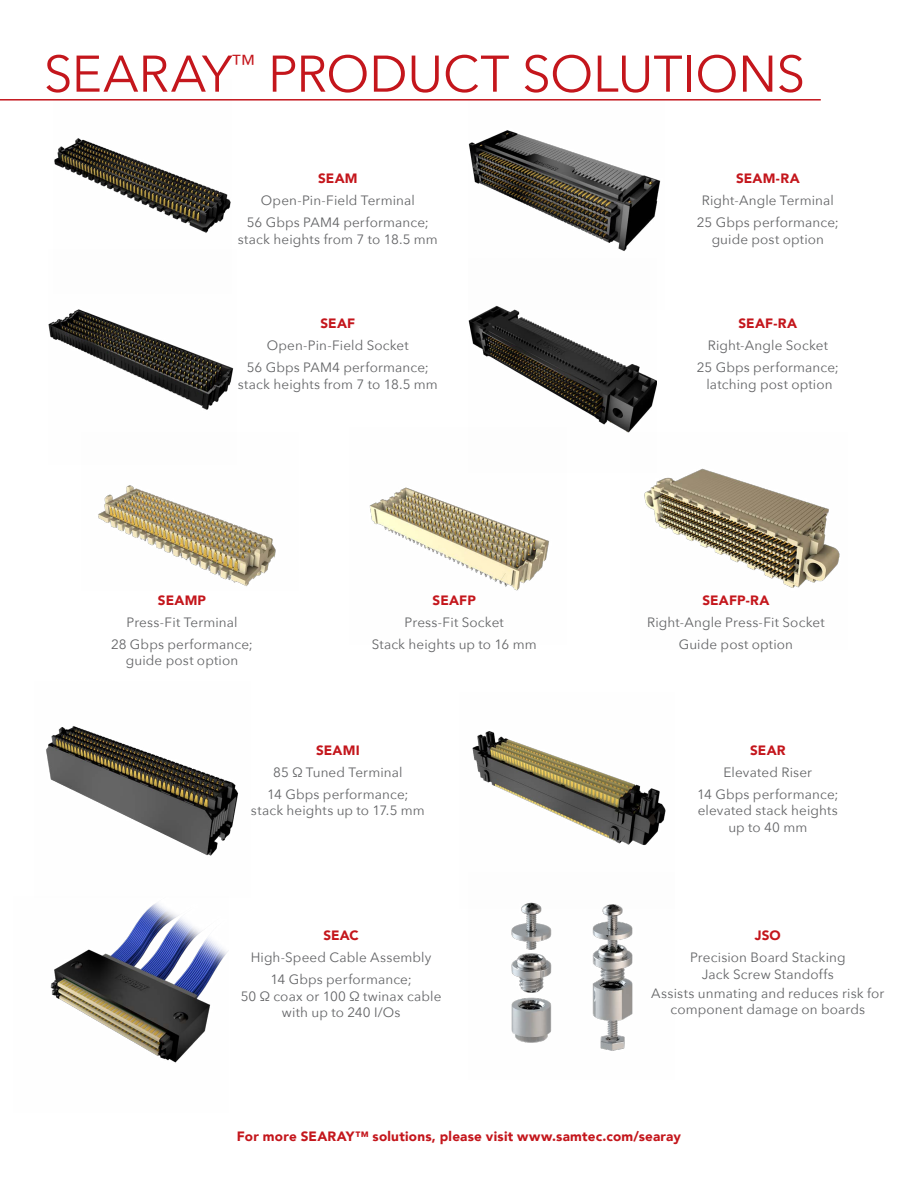
<style>
.page{position:relative;width:918px;height:1188px;background:#fff}
.page>*{position:absolute;margin:0;border:0;box-sizing:border-box;transform-origin:0 0}
.t1{font:51px "Avenir Next";letter-spacing:-.01em;color:#c4161c}
.t2{font:13.5px/21.9px "Avenir Next";letter-spacing:.01em;color:#636466;text-align:center}
.t3{font:900 13.5px "Avenir";letter-spacing:.015em;color:#c4161c}
</style>
<div class="page">
<img style="left:54px;top:138px;width:177px;height:95px">
<img style="left:49px;top:309px;width:185px;height:101px">
<img style="left:468px;top:130px;width:193px;height:121px">
<img style="left:468px;top:305px;width:188px;height:128px">
<img style="left:369px;top:427px;width:198px;height:164px">
<img style="left:630px;top:432px;width:210px;height:156px">
<img style="left:511px;top:908px;width:122px;height:143px">
<img style="left:98px;top:485px;width:178px;height:102px">
<img style="left:50px;top:902px;width:178px;height:161px">
<img style="left:46px;top:726px;width:193px;height:130px">
<img style="left:472px;top:731px;width:194px;height:177px">
<hr style="left:0;top:99px;width:821px;height:2px;background:#c4161c">
<h1 class="t1" style="left:44px;top:31px;width:763px">SEARAY<sup>™</sup> PRODUCT SOLUTIONS</h1>
<p class="t3" style="left:318px;top:167px;width:41px">SEAM</p>
<p class="t2" style="left:247px;top:189px;width:184px">Open-Pin-Field Terminal<br>56 Gbps PAM4 performance;</p>
<p class="t2" style="left:238px;top:228px;width:202px">stack heights from 7 to 18.5 mm</p>
<p class="t3" style="left:321px;top:312px;width:36px">SEAF</p>
<p class="t2" style="left:247px;top:334px;width:184px">Open-Pin-Field Socket<br>56 Gbps PAM4 performance;</p>
<p class="t2" style="left:238px;top:372px;width:202px">stack heights from 7 to 18.5 mm</p>
<p class="t3" style="left:158px;top:589px;width:50px">SEAMP</p>
<p class="t2" style="left:111px;top:611px;width:143px">Press-Fit Terminal<br>28 Gbps performance;</p>
<p class="t2" style="left:126px;top:649px;width:114px">guide post option</p>
<p class="t3" style="left:433px;top:589px;width:45px">SEAFP</p>
<p class="t2" style="left:372px;top:611px;width:167px">Press-Fit Socket<br>Stack heights up to 16 mm</p>
<p class="t3" style="left:316px;top:739px;width:45px">SEAMI</p>
<p class="t2" style="left:267px;top:761px;width:143px">85 Ω Tuned Terminal<br>14 Gbps performance;</p>
<p class="t2" style="left:251px;top:799px;width:176px">stack heights up to 17.5 mm</p>
<p class="t3" style="left:323px;top:924px;width:37px">SEAC</p>
<p class="t2" style="left:251px;top:946px;width:182px">High-Speed Cable Assembly<br>14 Gbps performance;</p>
<p class="t2" style="left:241px;top:987px;width:202px;line-height:16.5px">50 Ω coax or 100 Ω twinax cable with up to 240 I/Os</p>
<p class="t3" style="left:736px;top:167px;width:65px">SEAM-RA</p>
<p class="t2" style="left:697px;top:189px;width:144px">Right-Angle Terminal<br>25 Gbps performance;</p>
<p class="t2" style="left:712px;top:228px;width:114px">guide post option</p>
<p class="t3" style="left:739px;top:312px;width:60px">SEAF-RA</p>
<p class="t2" style="left:697px;top:334px;width:144px">Right-Angle Socket<br>25 Gbps performance;</p>
<p class="t2" style="left:706px;top:372px;width:128px">latching post option</p>
<p class="t3" style="left:702px;top:589px;width:69px">SEAFP-RA</p>
<p class="t2" style="left:647px;top:611px;width:179px">Right-Angle Press-Fit Socket<br>Guide post option</p>
<p class="t3" style="left:750px;top:739px;width:37px">SEAR</p>
<p class="t2" style="left:697px;top:761px;width:143px">Elevated Riser<br>14 Gbps performance;</p>
<p class="t2" style="left:698px;top:802px;width:142px;line-height:16.5px">elevated stack heights up to 40 mm</p>
<p class="t3" style="left:755px;top:924px;width:27px">JSO</p>
<p class="t2" style="left:690px;top:949px;width:157px;line-height:16.5px">Precision Board Stacking<br>Jack Screw Standoffs</p>
<p class="t2" style="left:651px;top:984px;width:235px;line-height:16.5px">Assists unmating and reduces risk for component damage on boards</p>
<p class="t3" style="left:237px;top:1125px;width:446px">For more SEARAY™ solutions, please visit www.samtec.com/searay</p>
</div>
